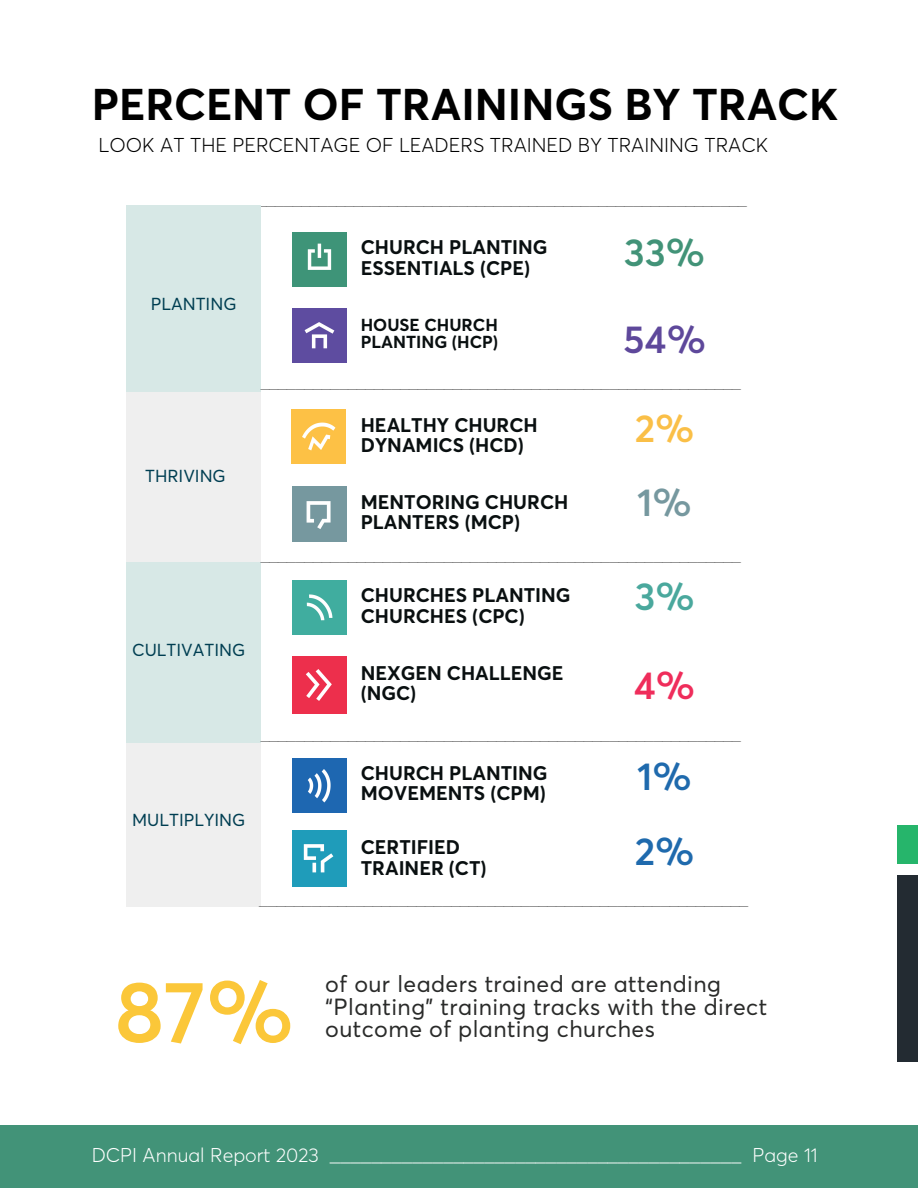
<style>
.page{position:relative;width:918px;height:1188px;background:#fff}
.page>*{position:absolute;margin:0;border:0;box-sizing:border-box;transform-origin:0 0}
.t1{font:600 86.1px "Averta";color:#fbc739}
.t2{font:700 43.8px "Averta";color:#000}
.t3{font:600 38.4px "Averta";color:#1f6aad}
.t4{font:600 38.4px "Averta";color:#429378}
.t5{font:600 38.4px "Averta";color:#5e489b}
.t6{font:600 38.4px "Averta";color:#4aa89d}
.t7{font:600 38.4px "Averta";color:#fabf47}
.t8{font:600 38.4px "Averta";color:#76989f}
.t9{font:600 38.4px "Averta";color:#ef2d5b}
.t10{font:23.1px/22.5px "Averta";letter-spacing:.02em;color:#2a2b2a}
.t11{font:300 19.8px "Averta";color:#000}
.t12{font:300 19.65px "Averta";color:#fff}
.t13{font:700 19.5px/20.4px "Averta";color:#090f10}
.t14{font:100 17.1px "Averta";color:#000}
.t15{font:17.1px "Averta";color:#003e52}
.t16{font:700 17.1px/17.5px "Averta";color:#090f10}
</style>
<div class="page">
<img style="left:292px;top:232px;width:54px;height:54px">
<img style="left:292px;top:309px;width:54px;height:54px">
<img style="left:292px;top:410px;width:54px;height:54px">
<img style="left:292px;top:487px;width:54px;height:55px">
<img style="left:292px;top:580px;width:54px;height:54px">
<img style="left:292px;top:656px;width:54px;height:58px">
<img style="left:292px;top:758px;width:54px;height:54px">
<img style="left:292px;top:830px;width:54px;height:57px">
<div style="left:897px;top:826px;width:21px;height:38px;background:#26b56b"></div>
<div style="left:897px;top:875px;width:21px;height:186px;background:#232b32"></div>
<div style="left:126px;top:205px;width:135px;height:702px;background:#efefef"></div>
<div style="left:126px;top:205px;width:135px;height:187px;background:#d7e8e6"></div>
<div style="left:126px;top:562px;width:135px;height:180px;background:#d7e8e6"></div>
<div style="left:0;top:1125px;width:918px;height:63px;background:#429378"></div>
<h5 class="t2" style="left:92px;top:86px;width:748px">PERCENT OF TRAININGS BY TRACK</h5>
<p class="t11" style="left:99px;top:137px;width:671px">LOOK AT THE PERCENTAGE OF LEADERS TRAINED BY TRAINING TRACK</p>
<h3 class="t14" style="left:258px;top:192px;width:491px">________________________________________________________</h3>
<h3 class="t15" style="left:151px;top:297px;width:87px">PLANTING</h3>
<p class="t15" style="left:145px;top:468px;width:82px">THRIVING</p>
<p class="t15" style="left:132px;top:642px;width:114px">CULTIVATING</p>
<h5 class="t15" style="left:132px;top:813px;width:114px">MULTIPLYING</h5>
<p class="t13" style="left:361px;top:239px;width:188px">CHURCH PLANTING<br>ESSENTIALS (CPE)</p>
<h3 class="t16" style="left:361px;top:317px;width:139px">HOUSE CHURCH<br>PLANTING (HCP)</h3>
<h3 class="t4" style="left:624px;top:236px;width:83px">33%</h3>
<p class="t5" style="left:623px;top:323px;width:84px">54%</p>
<h5 class="t14" style="left:261px;top:375px;width:482px">_______________________________________________________</h5>
<h3 class="t13" style="left:361px;top:416px;width:179px">HEALTHY CHURCH<br>DYNAMICS (HCD)</h3>
<p class="t13" style="left:361px;top:493px;width:209px">MENTORING CHURCH<br>PLANTERS (MCP)</p>
<h3 class="t7" style="left:635px;top:412px;width:61px">2%</h3>
<h5 class="t8" style="left:637px;top:486px;width:56px">1%</h5>
<h3 class="t14" style="left:261px;top:549px;width:482px">_______________________________________________________</h3>
<h5 class="t13" style="left:361px;top:587px;width:211px">CHURCHES PLANTING<br>CHURCHES (CPC)</h5>
<p class="t13" style="left:361px;top:664px;width:204px">NEXGEN CHALLENGE (NGC)</p>
<h5 class="t6" style="left:634px;top:580px;width:62px">3%</h5>
<p class="t9" style="left:634px;top:669px;width:63px">4%</p>
<p class="t14" style="left:261px;top:727px;width:482px">_______________________________________________________</p>
<h3 class="t13" style="left:361px;top:764px;width:188px">CHURCH PLANTING<br>MOVEMENTS (CPM)</h3>
<p class="t13" style="left:361px;top:838px;width:127px">CERTIFIED<br>TRAINER (CT)</p>
<h1 class="t3" style="left:637px;top:760px;width:56px">1%</h1>
<h4 class="t3" style="left:635px;top:835px;width:61px">2%</h4>
<h6 class="t14" style="left:259px;top:893px;width:491px">________________________________________________________</h6>
<h5 class="t1" style="left:115px;top:975px;width:181px">87%</h5>
<p class="t10" style="left:325px;top:974px;width:443px">of our leaders trained are attending “Planting” training tracks with the direct outcome of planting churches</p>
<p class="t12" style="left:92px;top:1147px;width:728px">DCPI Annual Report 2023 ________________________________________ Page 11</p>
</div>
